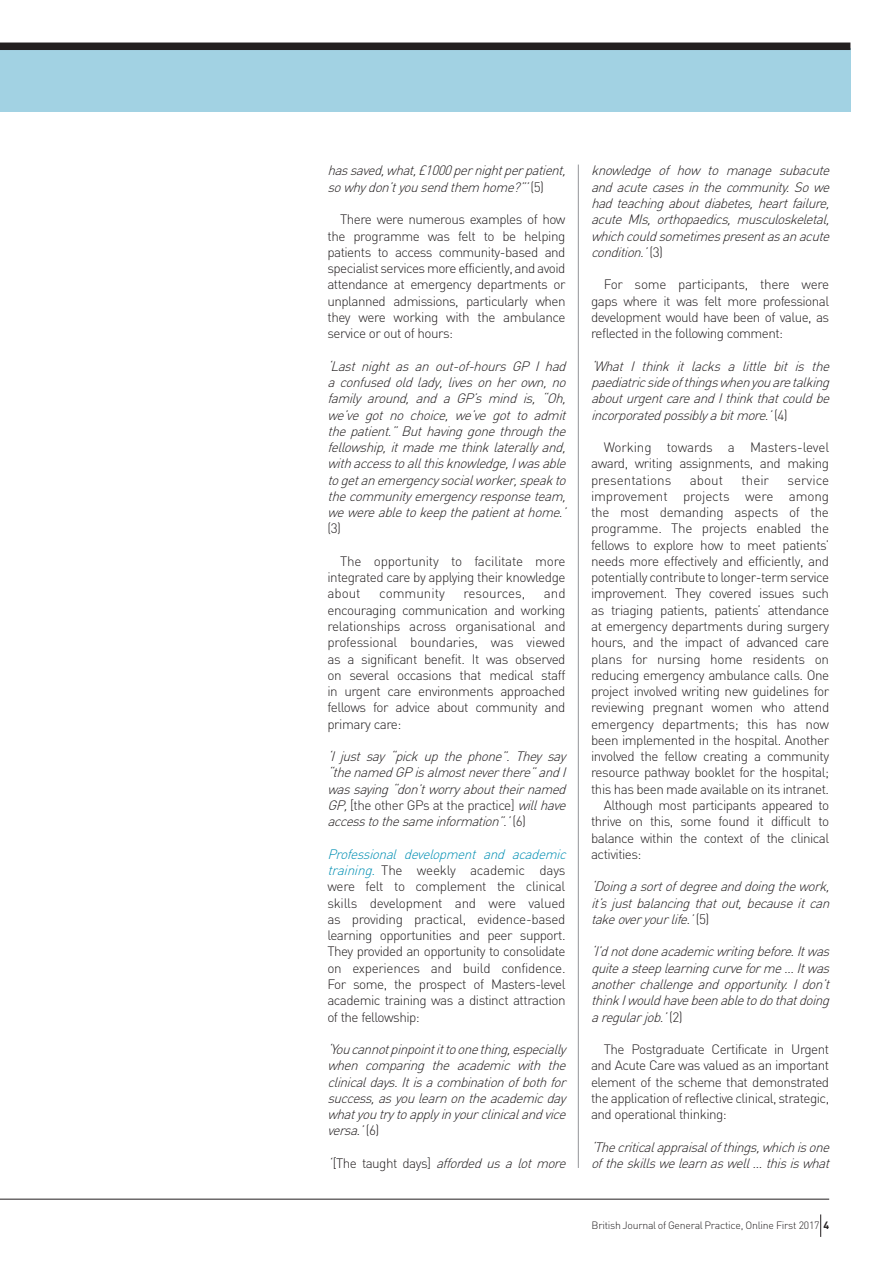
<style>
.page{position:relative;width:893px;height:1263px;background:#fff}
.page>*{position:absolute;margin:0;border:0;box-sizing:border-box;transform-origin:0 0}
.t1{font:300 13.5px/16.2px "DIN";letter-spacing:-.035em;color:#231f20;text-align:justify}
.t2{font:italic 300 13.5px/16.2px "DIN";color:#231f20;text-align:justify}
.t3{font:300 13.5px "DIN";letter-spacing:-.01em;color:#231f20}
.t4{font:300 13.5px "DIN";letter-spacing:-.005em;color:#231f20}
.t5{font:300 10.5px "DIN";letter-spacing:-.025em;color:#231f20}
.s1{font-style:normal}
.s2{font-style:italic;color:#008fb3}
.s3{font-weight:700}
</style>
<div class="page">
<div style="left:0;top:48px;width:850px;height:64px;background:#a2d2e3"></div>
<div style="left:0;top:43px;width:850px;height:7px;background:#231f20"></div>
<hr style="left:578px;top:165px;width:1px;height:1003px;background:#939598">
<svg style="left:820px;top:1214px;width:1px;height:23px"></svg>
<hr style="left:0;top:1199px;width:829px;height:1px;background:#231f20">
<p class="t2" style="left:327px;top:162px;width:244px">hassaved,what,£1000pernightperpatient, sowhydon’tyousendthem home?”’<span class="s1">( 5 )</span></p>
<p class="t1" style="left:327px;top:211px;width:240px;text-indent:13px">There were numerous examples of how the programme was felt to be helping patients to access community-based and specialist services more efficiently, and avoid attendance at emergency departments or unplanned admissions, particularly when they were working with the ambulance service or out of hours:</p>
<p class="t2" style="left:327px;top:358px;width:244px">‘Last night as an out-of-hours GP I had aconfusedoldlady,livesonherown,no family around, and a GP’s mind is, “Oh, we’ve got no choice, we’ve got to admit thepatient.”Buthavinggonethroughthe fellowship,itmademethinklaterallyand, withaccesstoallthisknowledge,Iwasable togetanemergencysocialworker,speakto thecommunityemergencyresponseteam, wewereabletokeepthepatientathome.’</p>
<p class="t1" style="left:327px;top:520px;width:15px">(3)</p>
<p class="t1" style="left:327px;top:553px;width:240px;text-indent:13px">The opportunity to facilitate more integrated care by applying their knowledge about</p>
<p class="t1" style="left:327px;top:585px;width:240px;text-indent:216px">and encouraging communication and working relationships across organisational and professional boundaries, was viewed as a significant benefit. It was observed on several occasions that medical staff in urgent care environments approached fellows for advice about community and primary care:</p>
<p class="t2" style="left:327px;top:748px;width:244px">‘I just say “pick up the phone”. They say “thenamedGPisalmostneverthere”andI wassaying“don’tworryabouttheirnamed GP,<span class="s1">[the other GPs at the practice]</span> willhave accesstothesameinformation”.’<span class="s1">( 6 )</span></p>
<p class="t1" style="left:327px;top:846px;width:244px;text-align:left"><span class="s2">Professional development and academic training.</span> The weekly academic days were felt to complement the clinical skills development and were valued as providing practical, evidence-based learning opportunities and peer support.<br>They provided an opportunity to consolidate on experiences and build confidence.<br>For some, the prospect of Masters-level academic training was a distinct attraction of the fellowship:</p>
<p class="t2" style="left:327px;top:1041px;width:244px">‘Youcannotpinpointittoonething,especially when comparing the academic with the clinicaldays.Itisacombinationofbothfor success,asyoulearnontheacademicday whatyoutrytoapplyinyourclinicalandvice versa.’<span class="s1">( 6 )</span></p>
<p class="t2" style="left:327px;top:1155px;width:244px">‘<span class="s1">[T h e t a u g h t d a ys ]</span> affordedusalotmore</p>
<p class="t4" style="left:379px;top:585px;width:67px">community</p>
<p class="t4" style="left:463px;top:585px;width:63px">resources,</p>
<p class="t2" style="left:591px;top:162px;width:244px">knowledge of how to manage subacute andacutecasesinthecommunity.Sowe hadteachingaboutdiabetes,heartfailure, acute MIs, orthopaedics, musculoskeletal, whichcouldsometimespresentasanacute condition.’<span class="s1">( 3 )</span></p>
<p class="t1" style="left:591px;top:276px;width:240px;text-indent:13px">For some participants, there were gaps where it was felt more professional development would have been of value, as reflected in the following comment:</p>
<p class="t2" style="left:591px;top:358px;width:244px">‘What I think it lacks a little bit is the paediatricsideofthingswhenyouaretalking abouturgentcareandIthinkthatcouldbe incorporatedpossiblyabitmore.’<span class="s1">( 4 )</span></p>
<p class="t1" style="left:591px;top:439px;width:240px;text-indent:13px">Working towards a Masters-level award, writing assignments, and making presentations</p>
<p class="t1" style="left:690px;top:471px;width:35px">about</p>
<p class="t1" style="left:741px;top:471px;width:29px">their</p>
<p class="t4" style="left:787px;top:471px;width:43px">service</p>
<p class="t3" style="left:591px;top:488px;width:240px">improvement projects were among</p>
<p class="t1" style="left:591px;top:504px;width:239px">the most demanding aspects of the</p>
<p class="t1" style="left:591px;top:520px;width:240px">programme. The projects enabled the</p>
<p class="t1" style="left:591px;top:537px;width:240px">fellows to explore how to meet patients’</p>
<p class="t1" style="left:591px;top:553px;width:240px">needs more effectively and efficiently, and</p>
<p class="t1" style="left:591px;top:569px;width:240px">potentially contribute to longer-term service</p>
<p class="t1" style="left:591px;top:585px;width:240px">improvement. They covered issues such</p>
<p class="t1" style="left:591px;top:602px;width:240px">as triaging patients, patients’ attendance</p>
<p class="t1" style="left:591px;top:618px;width:240px">at emergency departments during surgery</p>
<p class="t1" style="left:591px;top:634px;width:240px">hours, and the impact of advanced care</p>
<p class="t1" style="left:591px;top:650px;width:239px">plans for nursing home residents on</p>
<p class="t1" style="left:591px;top:667px;width:240px">reducing emergency ambulance calls. One</p>
<p class="t1" style="left:591px;top:683px;width:240px">project involved writing new guidelines for</p>
<p class="t1" style="left:591px;top:699px;width:240px">reviewing pregnant women who attend</p>
<p class="t1" style="left:591px;top:715px;width:240px">emergency departments; this has now</p>
<p class="t1" style="left:591px;top:732px;width:240px">been implemented in the hospital. Another</p>
<p class="t1" style="left:591px;top:748px;width:240px">involved the fellow creating a community</p>
<p class="t1" style="left:591px;top:764px;width:240px">resource pathway booklet for the hospital;</p>
<p class="t1" style="left:591px;top:781px;width:240px">this has been made available on its intranet.</p>
<p class="t1" style="left:604px;top:797px;width:227px">Although most participants appeared to</p>
<p class="t1" style="left:591px;top:813px;width:240px">thrive on this, some found it difficult to</p>
<p class="t1" style="left:591px;top:829px;width:240px">balance within the context of the clinical</p>
<p class="t1" style="left:591px;top:846px;width:52px">activities:</p>
<p class="t2" style="left:591px;top:878px;width:244px">‘Doingasortofdegreeanddoingthework, it’sjustbalancingthatout,becauseitcan takeoveryourlife.’<span class="s1">( 5 )</span></p>
<p class="t2" style="left:591px;top:943px;width:244px">‘I’dnotdoneacademicwritingbefore.Itwas quiteasteeplearningcurveforme… Itwas anotherchallengeandopportunity.Idon’t thinkIwouldhavebeenabletodothatdoing aregularjob.’<span class="s1">( 2 )</span></p>
<p class="t1" style="left:591px;top:1041px;width:240px;text-indent:13px">The Postgraduate Certificate in Urgent and Acute Care was valued as an important element of the scheme that demonstrated the application of reflective clinical, strategic, and operational thinking:</p>
<p class="t2" style="left:591px;top:1138px;width:244px">‘Thecriticalappraisalofthings,whichisone oftheskillswelearnaswell… thisiswhat</p>
<p class="t5" style="left:592px;top:1219px;width:239px">British Journal of General Practice, Online First 2017 <span class="s3">4</span></p>
</div>
